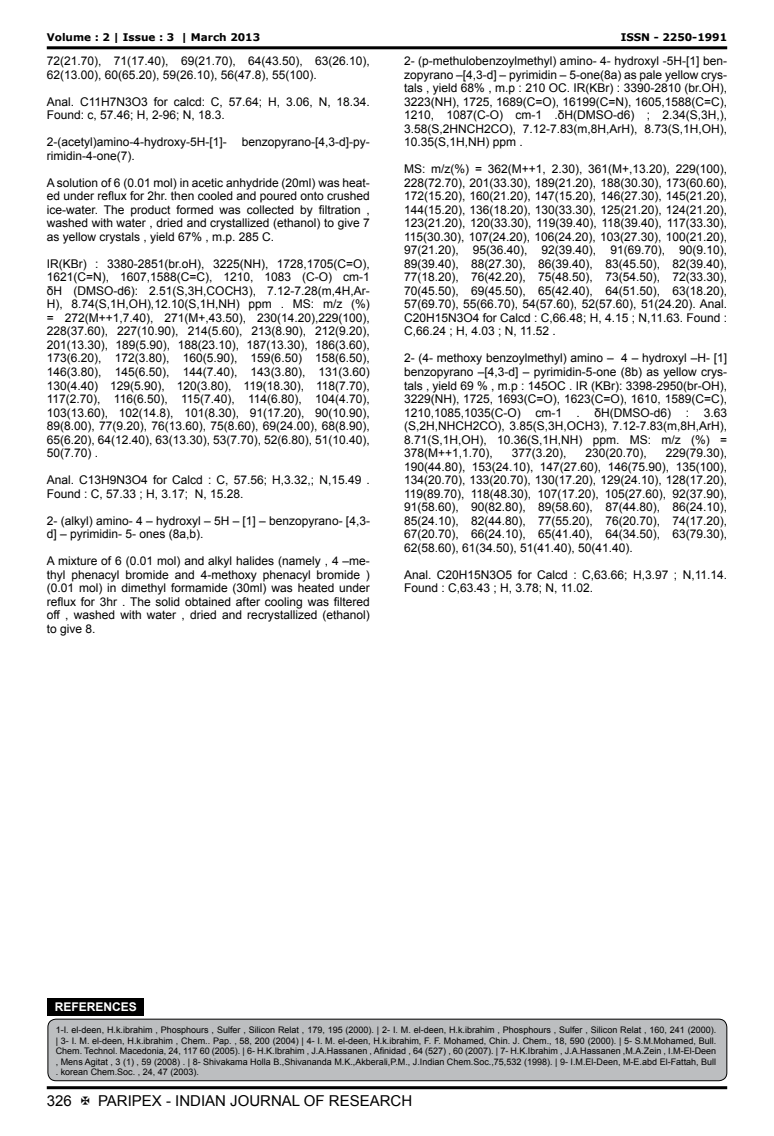
<style>
.page{position:relative;width:774px;height:1136px;background:#fff}
.page>*{position:absolute;margin:0;border:0;box-sizing:border-box;transform-origin:0 0}
.t1{font:15px "Arial";color:#000}
.t2{font:12px/13.5px "Arial";color:#000;text-align:justify}
.t3{font:700 12px "Arial";color:#fff}
.t4{font:700 10.5px "Verdana";color:#000}
.t5{font:9px/10.5px "Arial";color:#000;text-align:justify}
</style>
<div class="page">
<hr style="left:47px;top:46px;width:680px;height:3px;background:#000">
<hr style="left:47px;top:1086px;width:680px;height:3px;background:#000">
<div style="left:48px;top:1019px;width:679px;height:61px;background:#bcbec0;border-radius:8px"></div>
<div style="left:48px;top:1018px;width:679px;height:62px;border:1px solid #000;border-radius:8px"></div>
<div style="left:48px;top:998px;width:96px;height:17px;background:#000"></div>
<p class="t4" style="left:47px;top:33px;width:215px">Volume : 2 | Issue : 3 | March 2013</p>
<p class="t4" style="left:621px;top:33px;width:108px">ISSN - 2250-1991</p>
<p class="t2" style="left:47px;top:55px;width:325px">72(21.70), 71(17.40), 69(21.70), 64(43.50), 63(26.10),<br>62(13.00), 60(65.20), 59(26.10), 56(47.8), 55(100).</p>
<p class="t2" style="left:47px;top:96px;width:325px">Anal. C11H7N3O3 for calcd: C, 57.64; H, 3.06, N, 18.34.<br>Found: c, 57.46; H, 2-96; N, 18.3.</p>
<p class="t2" style="left:47px;top:136px;width:182px">2-(acetyl)amino-4-hydroxy-5H-[1]-</p>
<p class="t2" style="left:242px;top:136px;width:130px">benzopyrano-[4,3-d]-py-</p>
<p class="t2" style="left:47px;top:150px;width:90px">rimidin-4-one(7).</p>
<p class="t2" style="left:47px;top:177px;width:325px">A solution of 6 (0.01 mol) in acetic anhydride (20ml) was heat&shy;ed under reflux for 2hr. then cooled and poured onto crushed ice-water. The product formed was collected by filtration , washed with water , dried and crystallized (ethanol) to give 7 as yellow crystals , yield 67% , m.p. 285 C.</p>
<p class="t2" style="left:47px;top:258px;width:325px">IR(KBr) : 3380-2851(br.oH), 3225(NH), 1728,1705(C=O), 1621(C=N), 1607,1588(C=C), 1210, 1083 (C-O) cm-1 δH (DMSO-d6): 2.51(S,3H,COCH3), 7.12-7.28(m,4H,Ar-H), 8.74(S,1H,OH),12.10(S,1H,NH) ppm . MS: m/z (%) = 272(M++1,7.40), 271(M+,43.50), 230(14.20),229(100), 228(37.60), 227(10.90), 214(5.60), 213(8.90), 212(9.20), 201(13.30), 189(5.90), 188(23.10), 187(13.30), 186(3.60), 173(6.20), 172(3.80), 160(5.90), 159(6.50) 158(6.50), 146(3.80), 145(6.50), 144(7.40), 143(3.80), 131(3.60)<br>130(4.40) 129(5.90), 120(3.80), 119(18.30), 118(7.70), 117(2.70), 116(6.50), 115(7.40), 114(6.80), 104(4.70), 103(13.60), 102(14.8), 101(8.30), 91(17.20), 90(10.90), 89(8.00), 77(9.20), 76(13.60), 75(8.60), 69(24.00), 68(8.90), 65(6.20), 64(12.40), 63(13.30), 53(7.70), 52(6.80), 51(10.40), 50(7.70) .</p>
<p class="t2" style="left:47px;top:474px;width:325px">Anal. C13H9N3O4 for Calcd : C, 57.56; H,3.32,; N,15.49 .<br>Found : C, 57.33 ; H, 3.17; N, 15.28.</p>
<p class="t2" style="left:47px;top:514px;width:325px">2- (alkyl) amino- 4 – hydroxyl – 5H – [1] – benzopyrano- [4,3- d] – pyrimidin- 5- ones (8a,b).</p>
<p class="t2" style="left:47px;top:555px;width:325px">A mixture of 6 (0.01 mol) and alkyl halides (namely , 4 –me&shy;thyl phenacyl bromide and 4-methoxy phenacyl bromide ) (0.01 mol) in dimethyl formamide (30ml) was heated under reflux for 3hr . The solid obtained after cooling was filtered off , washed with water , dried and recrystallized (ethanol) to give 8.</p>
<p class="t2" style="left:404px;top:55px;width:325px">2- (p-methulobenzoylmethyl) amino- 4- hydroxyl -5H-[1] ben&shy;zopyrano –[4,3-d] – pyrimidin – 5-one(8a) as pale yellow crys&shy;tals , yield 68% , m.p : 210 OC. IR(KBr) : 3390-2810 (br.OH), 3223(NH), 1725, 1689(C=O), 16199(C=N), 1605,1588(C=C), 1210, 1087(C-O) cm-1 .δH(DMSO-d6) ; 2.34(S,3H,), 3.58(S,2HNCH2CO), 7.12-7.83(m,8H,ArH), 8.73(S,1H,OH), 10.35(S,1H,NH) ppm .</p>
<p class="t2" style="left:404px;top:163px;width:325px">MS: m/z(%) = 362(M++1, 2.30), 361(M+,13.20), 229(100), 228(72.70), 201(33.30), 189(21.20), 188(30.30), 173(60.60), 172(15.20), 160(21.20), 147(15.20), 146(27.30), 145(21.20), 144(15.20), 136(18.20), 130(33.30), 125(21.20), 124(21.20), 123(21.20), 120(33.30), 119(39.40), 118(39.40), 117(33.30), 115(30.30), 107(24.20), 106(24.20), 103(27.30), 100(21.20), 97(21.20), 95(36.40), 92(39.40), 91(69.70), 90(9.10), 89(39.40), 88(27.30), 86(39.40), 83(45.50), 82(39.40), 77(18.20), 76(42.20), 75(48.50), 73(54.50), 72(33.30), 70(45.50), 69(45.50), 65(42.40), 64(51.50), 63(18.20), 57(69.70), 55(66.70), 54(57.60), 52(57.60), 51(24.20). Anal.<br>C20H15N3O4 for Calcd : C,66.48; H, 4.15 ; N,11.63. Found :<br>C,66.24 ; H, 4.03 ; N, 11.52 .</p>
<p class="t2" style="left:404px;top:352px;width:325px">2- (4- methoxy benzoylmethyl) amino – 4 – hydroxyl –H- [1] benzopyrano –[4,3-d] – pyrimidin-5-one (8b) as yellow crys&shy;tals , yield 69 % , m.p : 145OC . IR (KBr): 3398-2950(br-OH), 3229(NH), 1725, 1693(C=O), 1623(C=O), 1610, 1589(C=C), 1210,1085,1035(C-O) cm-1 . δH(DMSO-d6) : 3.63 (S,2H,NHCH2CO), 3.85(S,3H,OCH3), 7.12-7.83(m,8H,ArH), 8.71(S,1H,OH), 10.36(S,1H,NH) ppm. MS: m/z (%) = 378(M++1,1.70),</p>
<p class="t2" style="left:404px;top:447px;width:325px;text-indent:262px">229(79.30), 190(44.80), 153(24.10), 147(27.60), 146(75.90), 135(100), 134(20.70), 133(20.70), 130(17.20), 129(24.10), 128(17.20), 119(89.70), 118(48.30), 107(17.20), 105(27.60), 92(37.90), 91(58.60), 90(82.80), 89(58.60), 87(44.80), 86(24.10), 85(24.10), 82(44.80), 77(55.20), 76(20.70), 74(17.20), 67(20.70), 66(24.10), 65(41.40), 64(34.50), 63(79.30), 62(58.60), 61(34.50), 51(41.40), 50(41.40).</p>
<p class="t2" style="left:404px;top:568px;width:325px">Anal. C20H15N3O5 for Calcd : C,63.66; H,3.97 ; N,11.14.<br>Found : C,63.43 ; H, 3.78; N, 11.02.</p>
<p class="t2" style="left:512px;top:447px;width:56px">377(3.20),</p>
<p class="t2" style="left:585px;top:447px;width:63px">230(20.70),</p>
<p class="t3" style="left:55px;top:1002px;width:84px">REFERENCES</p>
<p class="t5" style="left:56px;top:1025px;width:662px">1-I. el-deen, H.k.ibrahim , Phosphours , Sulfer , Silicon Relat , 179, 195 (2000). | 2- I. M. el-deen, H.k.ibrahim , Phosphours , Sulfer , Silicon Relat , 160, 241 (2000). | 3- I. M. el-deen, H.k.ibrahim , Chem.. Pap. , 58, 200 (2004) | 4- I. M. el-deen, H.k.ibrahim, F. F. Mohamed, Chin. J. Chem., 18, 590 (2000). | 5- S.M.Mohamed, Bull.<br>Chem. Technol. Macedonia, 24, 117 60 (2005). | 6- H.K.Ibrahim , J.A.Hassanen , Afinidad , 64 (527) , 60 (2007). | 7- H.K.Ibrahim , J.A.Hassanen ,M.A.Zein , I.M-El-Deen , Mens Agitat , 3 (1) , 59 (2008) . | 8- Shivakama Holla B.,Shivananda M.K.,Akberali,P.M., J.Indian Chem.Soc.,75,532 (1998). | 9- I.M.El-Deen, M-E.abd El-Fattah, Bull . korean Chem.Soc. , 24, 47 (2003).</p>
<p class="t1" style="left:47px;top:1094px;width:27px">326</p>
<p class="t1" style="left:98px;top:1094px;width:316px">PARIPEX - INDIAN JOURNAL OF RESEARCH</p>
</div>
